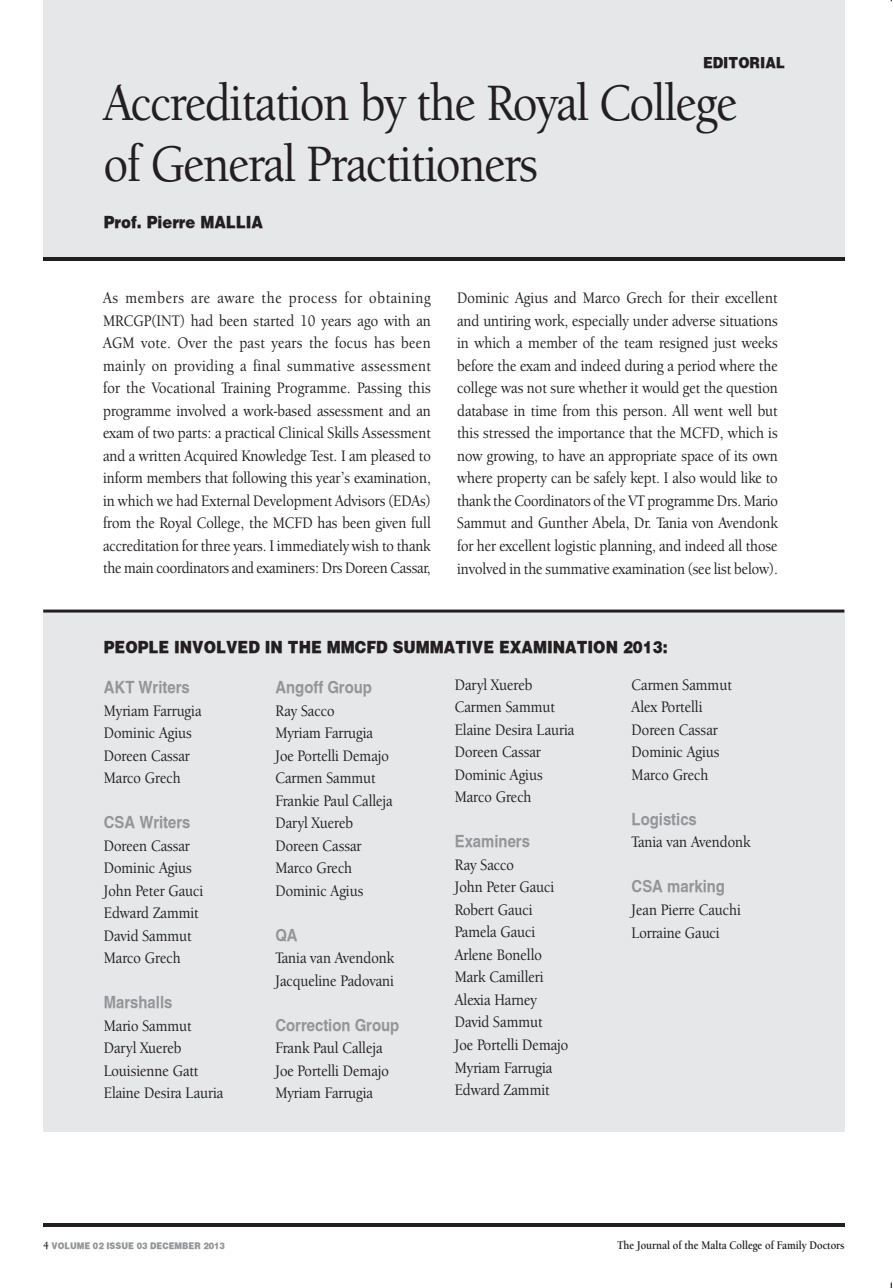
<style>
.page{position:relative;width:893px;height:1288px;background:#fff}
.page>*{position:absolute;margin:0;border:0;box-sizing:border-box;transform-origin:0 0}
.t1{font:500 54px/61.5px "Berkeley Oldstyle IT Cby BT";letter-spacing:-.02em;color:#231f20;scale:.9 1}
.t2{font:500 16.5px/22.5px "Berkeley Oldstyle IT Cby BT";color:#231f20;scale:.9 1}
.t3{font:700 16.5px "Halveticus";color:#939598;scale:.9 1}
.t4{font:900 16.5px "Halveticus";color:#231f20;scale:.9 1}
.t5{font:900 15px "Halveticus";color:#231f20;scale:.9 1}
.t6{font:700 12px "Berkeley Oldstyle IT Cby BT";color:#231f20;scale:.9 1}
.t7{font:900 9px "Halveticus";color:#939598;scale:.9 1}
.s1{font-family:"Berkeley Oldstyle IT Cby BT";font-weight:700;font-size:12px;color:#231f20}
</style>
<div class="page">
<hr style="left:43px;top:1223px;width:801px;height:3px;background:#231f20">
<div style="left:43px;top:0;width:801px;height:257px;background:#e6e7e9"></div>
<hr style="left:43px;top:257px;width:801px;height:3px;background:#231f20">
<div style="left:43px;top:612px;width:801px;height:520px;background:#e6e7e9"></div>
<hr style="left:43px;top:609px;width:801px;height:3px;background:#231f20">
<p class="t5" style="left:702px;top:53px;width:41px">EDITOR</p>
<p class="t5" style="left:759px;top:53px;width:24px">IAL</p>
<h1 class="t1" style="left:104px;top:71px;width:705px">Accreditation by the Royal College of General Practitioners</h1>
<p class="t4" style="left:104px;top:211px;width:178px">PROF. PIERRE MALL IA</p>
<p class="t2" style="left:103px;top:286px;width:366px;text-align:justify">As members are aware the process for obtaining MRCGP(INT) had been started 10 years ago with an AGM vote. Over the past years the focus has been mainly on providing a final summative assessment for the Vocational Training Programme. Passing this programme involved a work-based assessment and an exam of two parts: a practical Clinical Skills Assessment and a written Acquired Knowledge Test. I am pleased to inform members that following this year’s examination, in which we had External Development Advisors (EDAs) from the Royal College, the MCFD has been given full accreditation for three years. I immediately wish to thank the main coordinators and examiners: Drs Doreen Cassar,</p>
<p class="t2" style="left:457px;top:287px;width:358px;text-align:justify">Dominic Agius and Marco Grech for their excellent and untiring work, especially under adverse situations in which a member of the team resigned just weeks before the exam and indeed during a period where the college was not sure whether it would get the question database in time from this person. All went well but this stressed the importance that the MCFD, which is now growing, to have an appropriate space of its own where property can be safely kept. I also would like to thank the Coordinators of the VT programme Drs. Mario Sammut and Gunther Abela, Dr. Tania von Avendonk for her excellent logistic planning, and indeed all those involved in the summative examination (see list below).</p>
<p class="t4" style="left:104px;top:636px;width:13px">PEOPLE</p>
<p class="t4" style="left:174px;top:636px;width:34px">INVOLVED</p>
<p class="t4" style="left:265px;top:636px;width:170px">IN THE MMCFD SUMM</p>
<p class="t4" style="left:443px;top:636px;width:250px">ATIVE EXAMINATION 2013:</p>
<p class="t3" style="left:104px;top:677px;width:97px">AKT Writers</p>
<p class="t2" style="left:104px;top:699px;width:110px">Myriam Farrugia<br>Dominic Agius<br>Doreen Cassar<br>Marco Grech</p>
<p class="t3" style="left:104px;top:812px;width:98px">CSA Writers</p>
<p class="t2" style="left:104px;top:834px;width:112px">Doreen Cassar<br>Dominic Agius<br>John Peter Gauci<br>Edward Zammit<br>David Sammut<br>Marco Grech</p>
<p class="t3" style="left:104px;top:992px;width:78px">Marshalls</p>
<p class="t2" style="left:104px;top:1014px;width:134px">Mario Sammut<br>Daryl Xuereb<br>Louisienne Gatt<br>Elaine Desira Lauria</p>
<p class="t3" style="left:275px;top:677px;width:109px">Angoff Group</p>
<p class="t2" style="left:275px;top:699px;width:132px">Ray Sacco<br>Myriam Farrugia<br>Joe Portelli Demajo<br>Carmen Sammut<br>Frankie Paul Calleja<br>Daryl Xuereb<br>Doreen Cassar<br>Marco Grech<br>Dominic Agius</p>
<p class="t3" style="left:275px;top:925px;width:26px">QA</p>
<p class="t2" style="left:275px;top:946px;width:133px">Tania van Avendonk<br>Jacqueline Padovani</p>
<p class="t3" style="left:275px;top:1015px;width:139px">Correction Group</p>
<p class="t2" style="left:275px;top:1036px;width:128px">Frank Paul Calleja<br>Joe Portelli Demajo<br>Myriam Farrugia</p>
<p class="t2" style="left:454px;top:673px;width:134px">Daryl Xuereb<br>Carmen Sammut<br>Elaine Desira Lauria<br>Doreen Cassar<br>Dominic Agius<br>Marco Grech</p>
<p class="t3" style="left:454px;top:831px;width:85px">Examiners</p>
<p class="t2" style="left:454px;top:853px;width:128px">Ray Sacco<br>John Peter Gauci<br>Robert Gauci<br>Pamela Gauci<br>Arlene Bonello<br>Mark Camilleri<br>Alexia Harney<br>David Sammut<br>Joe Portelli Demajo<br>Myriam Farrugia<br>Edward Zammit</p>
<p class="t2" style="left:631px;top:673px;width:113px">Carmen Sammut<br>Alex Portelli<br>Doreen Cassar<br>Dominic Agius<br>Marco Grech</p>
<p class="t3" style="left:631px;top:809px;width:74px">Logistics</p>
<p class="t2" style="left:631px;top:830px;width:133px">Tania van Avendonk</p>
<p class="t3" style="left:631px;top:876px;width:105px">CSA marking</p>
<p class="t2" style="left:631px;top:898px;width:123px">Jean Pierre Cauchi<br>Lorraine Gauci</p>
<p class="t7" style="left:43px;top:1239px;width:203px"><span class="s1">4</span> VOLUME 02 ISSUE 03 DECEMBER 2013</p>
<p class="t6" style="left:617px;top:1237px;width:253px">The Journal of the Malta College of Family Doctors</p>
</div>
